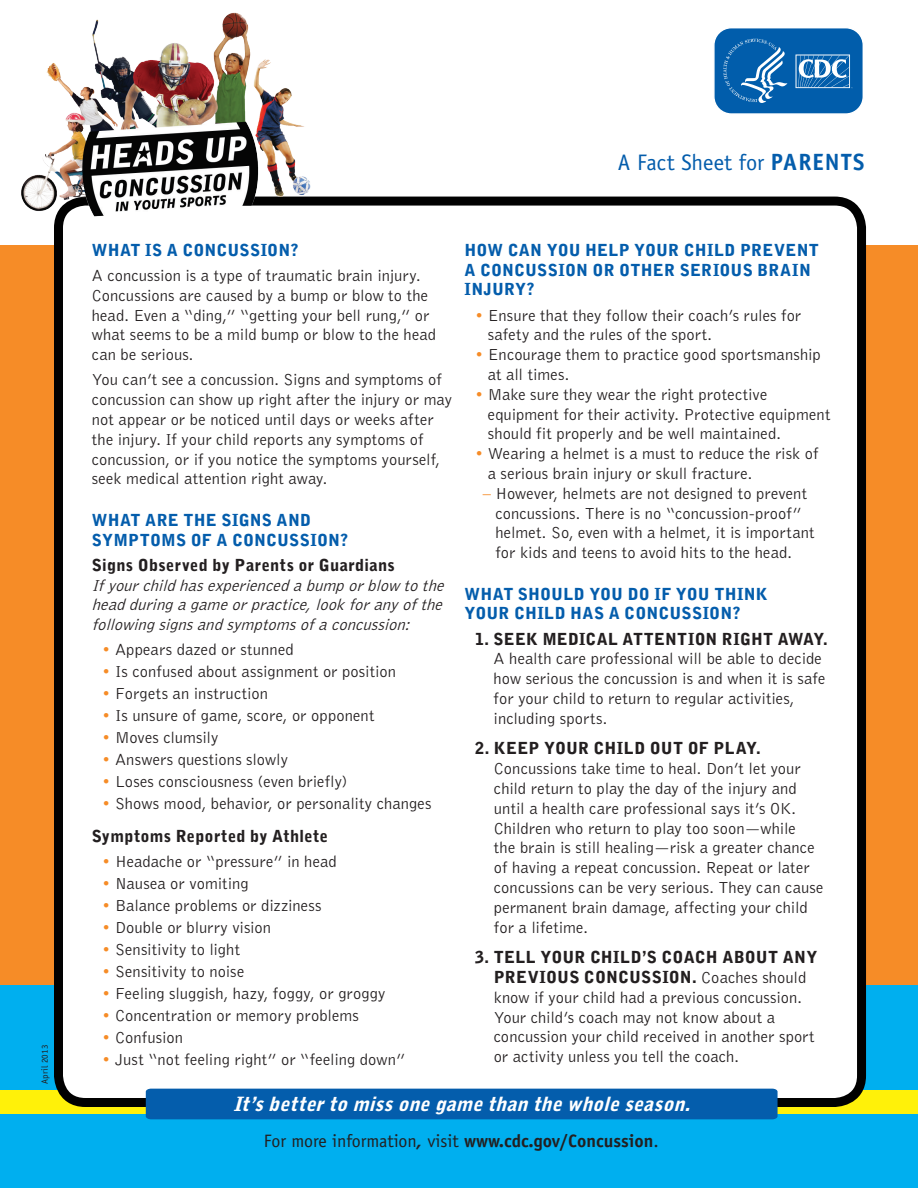
<style>
.page{position:relative;width:918px;height:1188px;background:#fff}
.page>*{position:absolute;margin:0;border:0;box-sizing:border-box;transform-origin:0 0}
.t1{font:22.5px "Officina Sans";letter-spacing:-.005em;color:#045dac}
.t2{font:italic 900 19.5px "Bell Gothic";color:#fff}
.t3{font:18px "Officina Sans";color:#231f20}
.Lbody{font:300 16.5px/19.8px "Bell Gothic";letter-spacing:.005em;color:#231f20}
.t4{font:900 16.5px/19.8px "Bell Gothic";letter-spacing:.01em;color:#045dac}
.t5{font:italic 300 16.5px/19.8px "Bell Gothic";color:#231f20;text-align:justify}
.t6{font:900 16.5px "Bell Gothic";letter-spacing:.015em;color:#231f20}
.t7{font:9px "Officina Sans";letter-spacing:.02em;color:#231f20}
.s1{font-weight:700;font-size:23.55px}
.s2{color:#f68c27}
.s3{font-weight:900}
.s4{font-weight:700;font-style:italic}
.s5{font-weight:700}
</style>
<div class="page">
<div style="left:0;top:246px;width:918px;height:942px;background:#f68c27"></div>
<div style="left:0;top:986px;width:918px;height:202px;background:#00afef"></div>
<div style="left:0;top:1090px;width:918px;height:23px;background:#fff109"></div>
<div style="left:58px;top:201px;width:804px;height:901px;background:#fff;border-radius:27px"></div>
<div style="left:54px;top:197px;width:812px;height:910px;border:9px solid #010101;border-radius:27px"></div>
<img style="left:21px;top:12px;width:312px;height:232px">
<svg style="left:714px;top:28px;width:149px;height:86px;background:#2573b6"></svg>
<div style="left:146px;top:1089px;width:632px;height:30px;background:#045dac"></div>
<p class="t7" style="left:40px;top:1084px;width:41px;rotate:-90deg">April 2013</p>
<h1 class="t1" style="left:618px;top:150px;width:248px">A Fact Sheet for <span class="s1">PARENTS</span></h1>
<h2 class="t4" style="left:92px;top:240px;width:209px">WHAT IS A CONCUSSION?</h2>
<p class="Lbody" style="left:92px;top:266px;width:346px">A concussion is a type of traumatic brain injury.<br>Concussions are caused by a bump or blow to the head. Even a “ding,” “getting your bell rung,” or what seems to be a mild bump or blow to the head can be serious.</p>
<p class="Lbody" style="left:92px;top:370px;width:362px">You can’t see a concussion. Signs and symptoms of concussion can show up right after the injury or may not appear or be noticed until days or weeks after the injury. If your child reports any symptoms of concussion, or if you notice the symptoms yourself, seek medical attention right away.</p>
<h2 class="t4" style="left:92px;top:510px;width:258px">WHAT ARE THE SIGNS AND<br>SYMPTOMS OF A CONCUSSION?</h2>
<h3 class="t6" style="left:92px;top:555px;width:305px">Signs Observed by Parents or Guardians</h3>
<p class="t5" style="left:92px;top:576px;width:358px">Ifyourchildhasexperiencedabumporblow tothe headduringagameorpractice,lookforanyofthe followingsignsandsymptomsofaconcussion:</p>
<p class="Lbody" style="left:102px;top:641px;width:193px"><span class="s2">•</span> Appears dazed or stunned</p>
<p class="Lbody" style="left:102px;top:662px;width:295px"><span class="s2">•</span> Is confused about assignment or position</p>
<p class="Lbody" style="left:102px;top:684px;width:167px"><span class="s2">•</span> Forgets an instruction</p>
<p class="Lbody" style="left:102px;top:706px;width:274px"><span class="s2">•</span> Is unsure of game, score, or opponent</p>
<p class="Lbody" style="left:102px;top:728px;width:118px"><span class="s2">•</span> Moves clumsily</p>
<p class="Lbody" style="left:102px;top:750px;width:187px"><span class="s2">•</span> Answers questions slowly</p>
<p class="Lbody" style="left:102px;top:772px;width:247px"><span class="s2">•</span> Loses consciousness (even briefly)</p>
<p class="Lbody" style="left:102px;top:794px;width:331px"><span class="s2">•</span> Shows mood, behavior, or personality changes</p>
<h3 class="t6" style="left:92px;top:826px;width:238px">Symptoms Reported by Athlete</h3>
<p class="Lbody" style="left:102px;top:852px;width:236px"><span class="s2">•</span> Headache or “pressure” in head</p>
<p class="Lbody" style="left:102px;top:874px;width:148px"><span class="s2">•</span> Nausea or vomiting</p>
<p class="Lbody" style="left:102px;top:896px;width:221px"><span class="s2">•</span> Balance problems or dizziness</p>
<p class="Lbody" style="left:102px;top:918px;width:170px"><span class="s2">•</span> Double or blurry vision</p>
<p class="Lbody" style="left:102px;top:940px;width:139px"><span class="s2">•</span> Sensitivity to light</p>
<p class="Lbody" style="left:102px;top:962px;width:144px"><span class="s2">•</span> Sensitivity to noise</p>
<p class="Lbody" style="left:102px;top:984px;width:285px"><span class="s2">•</span> Feeling sluggish, hazy, foggy, or groggy</p>
<p class="Lbody" style="left:102px;top:1006px;width:258px"><span class="s2">•</span> Concentration or memory problems</p>
<p class="Lbody" style="left:102px;top:1028px;width:82px"><span class="s2">•</span> Confusion</p>
<p class="Lbody" style="left:102px;top:1050px;width:304px"><span class="s2">•</span> Just “not feeling right” or “feeling down”</p>
<h2 class="t4" style="left:465px;top:240px;width:356px">HOW CAN YOU HELP YOUR CHILD PREVENT<br>A CONCUSSION OR OTHER SERIOUS BRAIN<br>INJURY?</h2>
<p class="Lbody" style="left:475px;top:306px;width:328px"><span class="s2">•</span> Ensure that they follow their coach’s rules for</p>
<p class="Lbody" style="left:475px;top:345px;width:347px"><span class="s2">•</span> Encourage them to practice good sportsmanship</p>
<p class="Lbody" style="left:475px;top:385px;width:294px"><span class="s2">•</span> Make sure they wear the right protective</p>
<p class="Lbody" style="left:488px;top:326px;width:226px">safety and the rules of the sport.</p>
<p class="Lbody" style="left:488px;top:365px;width:83px">at all times.</p>
<p class="Lbody" style="left:488px;top:405px;width:344px">equipment for their activity. Protective equipment should fit properly and be well maintained.</p>
<p class="Lbody" style="left:488px;top:464px;width:266px">a serious brain injury or skull fracture.</p>
<p class="Lbody" style="left:495px;top:504px;width:321px">concussions. There is no “concussion-proof” helmet. So, even with a helmet, it is important for kids and teens to avoid hits to the head.</p>
<h2 class="t4" style="left:465px;top:584px;width:305px">WHAT SHOULD YOU DO IF YOU THINK<br>YOUR CHILD HAS A CONCUSSION?</h2>
<p class="Lbody" style="left:494px;top:630px;width:336px"><span class="s3">SEEK MEDICAL ATTENTION RIGHT AWAY.<br></span>A health care professional will be able to decide how serious the concussion is and when it is safe for your child to return to regular activities, including sports.</p>
<p class="Lbody" style="left:494px;top:740px;width:331px"><span class="s3">KEEP YOUR CHILD OUT OF PLAY.<br></span>Concussions take time to heal. Don’t let your child return to play the day of the injury and until a health care professional says it’s OK.<br>Children who return to play too soon—while<br>the brain is still healing—risk a greater chance of having a repeat concussion. Repeat or later concussions can be very serious. They can cause permanent brain damage, affecting your child for a lifetime.</p>
<p class="Lbody" style="left:494px;top:948px;width:325px"><span class="s3">TELL YOUR CHILD’S COACH ABOUT ANY PREVIOUS CONCUSSION.</span> Coaches should know if your child had a previous concussion.<br>Your child’s coach may not know about a concussion your child received in another sport or activity unless you tell the coach.</p>
<p class="t2" style="left:233px;top:1093px;width:464px">It’sbettertomissonegamethanthewholeseason.</p>
<p class="Lbody" style="left:475px;top:444px;width:345px"><span class="s2">•</span> Wearing a helmet is a must to reduce the risk of</p>
<p class="Lbody" style="left:483px;top:484px;width:326px"><span class="s2">–</span> However, helmets are not designed to prevent</p>
<p class="t3" style="left:264px;top:1130px;width:397px">For more information<span class="s4">,</span> visit <span class="s5">www.cdc.gov/Concussion</span>.</p>
</div>
